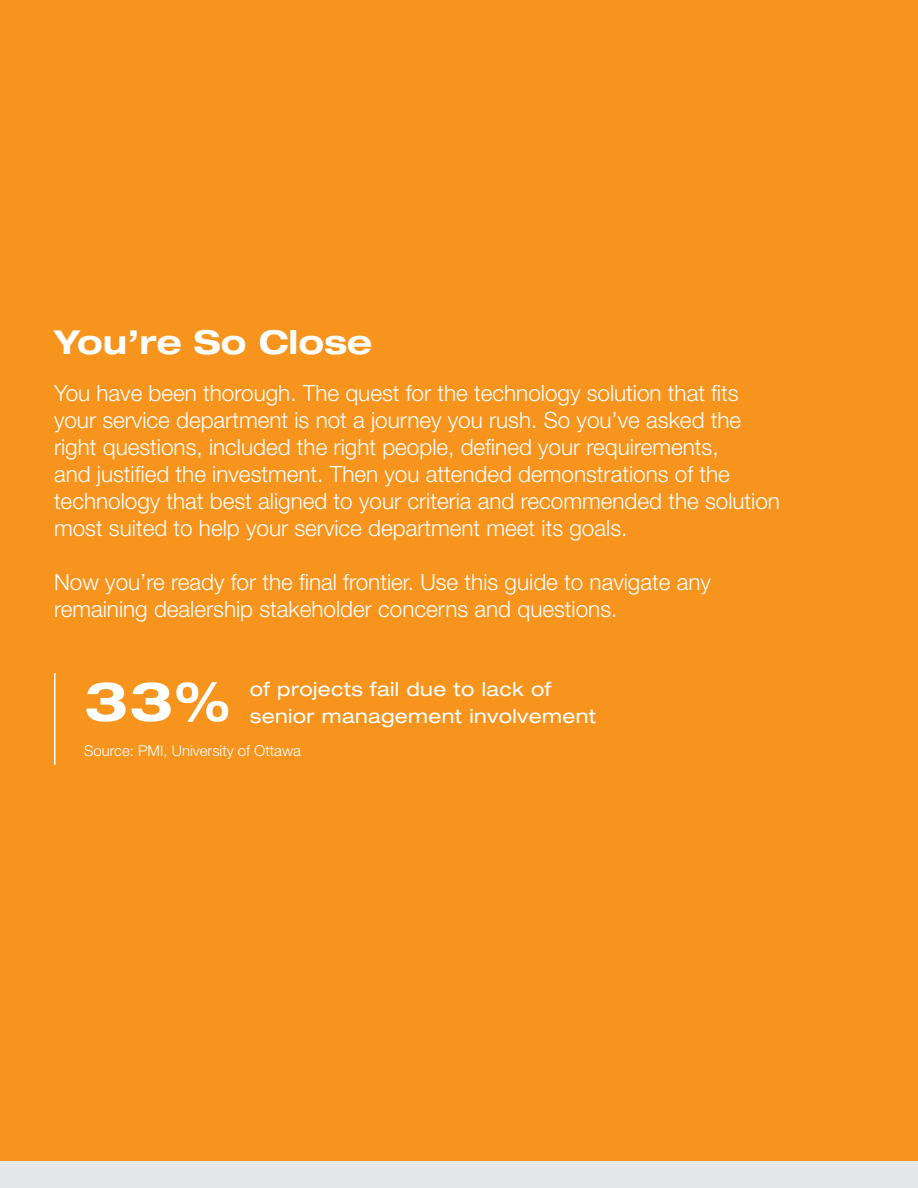
<style>
.page{position:relative;width:918px;height:1188px;background:#f7941e}
.page>*{position:absolute;margin:0;border:0;box-sizing:border-box;transform-origin:0 0}
.t1{font:700 expanded 54px "Helvetica Neue LT Std";color:#fff}
.t2{font:700 expanded 33px "Helvetica Neue LT Std";color:#fff}
.t3{font:300 22.5px/27px "Helvetica Neue LT Std";color:#fff}
.t4{font:expanded 19.5px/27px "Helvetica Neue LT Std";letter-spacing:.02em;color:#fff}
.t5{font:300 15px "Helvetica Neue LT Std";color:#fff}
</style>
<div class="page">
<div style="left:0;top:1161px;width:918px;height:27px;background:#e6e7e8"></div>
<hr style="left:54px;top:673px;width:2px;height:92px;background:#fff">
<h2 class="t2" style="left:54px;top:321px;width:320px">You’re So Close</h2>
<p class="t3" style="left:54px;top:379px;width:728px">You have been thorough. The quest for the technology solution that fits your service department is not a journey you rush. So you’ve asked the right questions, included the right people, defined your requirements,<br>and justified the investment. Then you attended demonstrations of the technology that best aligned to your criteria and recommended the solution most suited to help your service department meet its goals.</p>
<p class="t3" style="left:54px;top:568px;width:658px">Now you’re ready for the final frontier. Use this guide to navigate any remaining dealership stakeholder concerns and questions.</p>
<h1 class="t1" style="left:84px;top:668px;width:148px">33%</h1>
<p class="t4" style="left:250px;top:675px;width:348px">of projects fail due to lack of senior management involvement</p>
<p class="t5" style="left:84px;top:741px;width:219px">Source: PMI, University of Ottawa</p>
</div>
